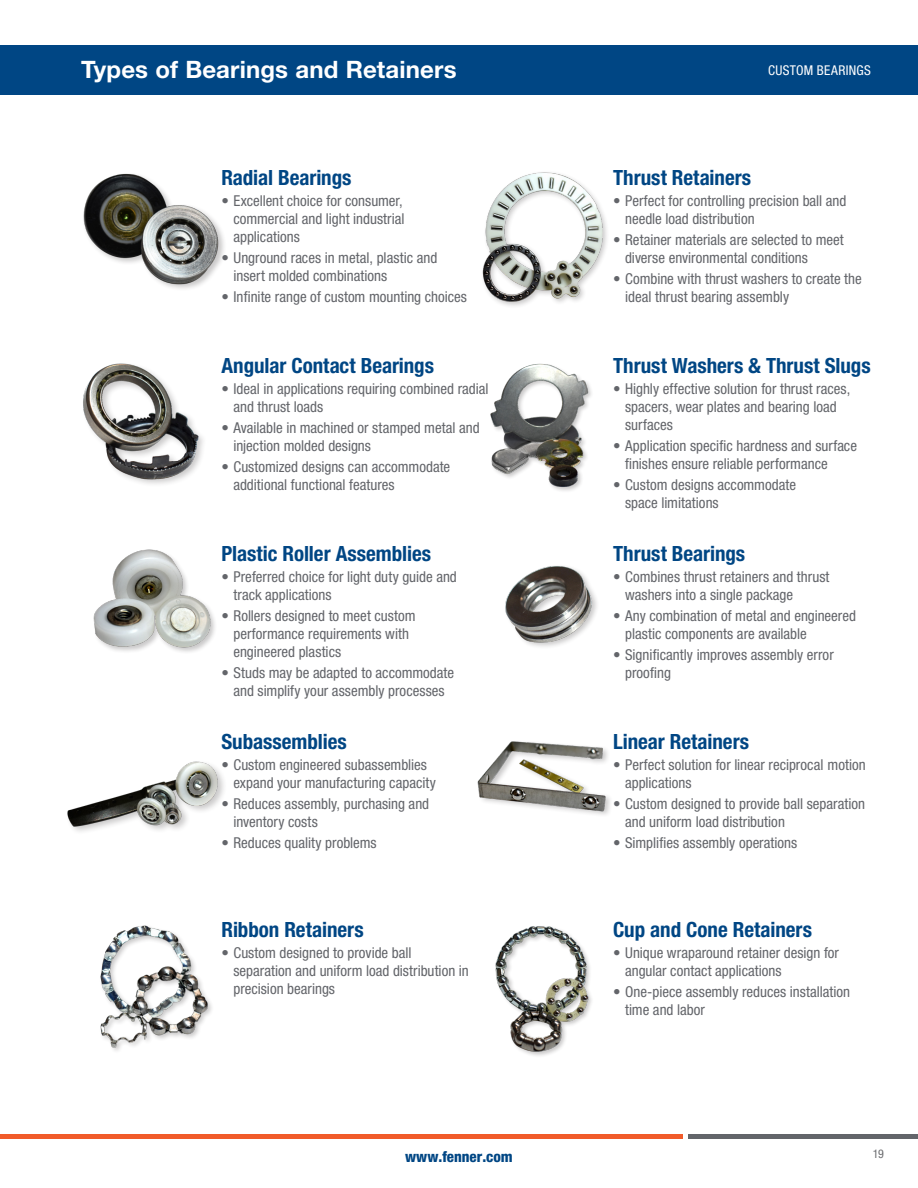
<style>
.page{position:relative;width:918px;height:1188px;background:#fff}
.page>*{position:absolute;margin:0;border:0;box-sizing:border-box;transform-origin:0 0}
.t1{font:700 24px "Helvetica Neue LT Std";letter-spacing:.005em;color:#fff}
.t2{font:700 condensed 21px "Helvetica Neue LT Std";color:#004684}
.t3{font:condensed 15px/18px "Helvetica Neue LT Std";color:#63656a}
.t4{font:800 condensed 15px "Helvetica Neue LT Std";color:#004684}
.t5{font:condensed 13.5px "Helvetica Neue LT Std";letter-spacing:.02em;color:#fff}
.t6{font:condensed 12px "Helvetica Neue LT Std";color:#6c6d70}
</style>
<div class="page">
<div style="left:0;top:45px;width:918px;height:49px;background:#004684"></div>
<hr style="left:688px;top:1134px;width:230px;height:4px;background:#63656a">
<hr style="left:0;top:1134px;width:683px;height:4px;background:#f15b2a">
<div style="left:481px;top:171px;width:129px;height:138px;background:#231f20;opacity:.24"></div>
<img style="left:481px;top:171px;width:125px;height:131px">
<img style="left:490px;top:363px;width:102px;height:128px">
<img style="left:505px;top:566px;width:92px;height:81px">
<img style="left:477px;top:741px;width:133px;height:74px">
<img style="left:495px;top:926px;width:97px;height:129px">
<div style="left:82px;top:172px;width:145px;height:120px;background:#231f20;opacity:.24"></div>
<img style="left:82px;top:172px;width:138px;height:115px">
<img style="left:83px;top:363px;width:119px;height:121px">
<div style="left:92px;top:549px;width:126px;height:105px;background:#231f20;opacity:.24"></div>
<img style="left:92px;top:549px;width:121px;height:101px">
<div style="left:65px;top:760px;width:162px;height:75px;background:#231f20;opacity:.24"></div>
<img style="left:65px;top:760px;width:155px;height:71px">
<img style="left:100px;top:925px;width:109px;height:123px">
<p class="t1" style="left:81px;top:55px;width:377px">Types of Bearings and Retainers</p>
<p class="t5" style="left:768px;top:63px;width:104px">CUSTOM BEARINGS</p>
<p class="t2" style="left:221px;top:165px;width:132px">Radial Bearings</p>
<p class="t3" style="left:233px;top:192px;width:173px;text-align:justify;text-indent:-12px">• Excellent choice for consumer, commercial and light industrial applications</p>
<p class="t3" style="left:233px;top:249px;width:205px;text-indent:-12px">• Unground races in metal, plastic and insert molded combinations</p>
<p class="t3" style="left:221px;top:288px;width:247px">• Infinite range of custom mounting choices</p>
<p class="t2" style="left:221px;top:353px;width:214px">Angular Contact Bearings</p>
<p class="t3" style="left:233px;top:380px;width:257px;text-indent:-12px">• Ideal in applications requiring combined radial and thrust loads</p>
<p class="t3" style="left:233px;top:419px;width:248px;text-indent:-12px">• Available in machined or stamped metal and injection molded designs</p>
<p class="t3" style="left:233px;top:458px;width:218px;text-indent:-12px">• Customized designs can accommodate additional functional features</p>
<p class="t2" style="left:221px;top:541px;width:211px">Plastic Roller Assemblies</p>
<p class="t3" style="left:233px;top:568px;width:225px;text-indent:-12px">• Preferred choice for light duty guide and track applications</p>
<p class="t3" style="left:233px;top:607px;width:184px;text-indent:-12px">• Rollers designed to meet custom performance requirements with engineered plastics</p>
<p class="t3" style="left:221px;top:664px;width:234px;text-align:center">• Studs may be adapted to accommodate and simplify your assembly processes</p>
<p class="t2" style="left:221px;top:729px;width:127px">Subassemblies</p>
<p class="t3" style="left:233px;top:756px;width:204px;text-indent:-12px">• Custom engineered subassemblies expand your manufacturing capacity</p>
<p class="t3" style="left:233px;top:795px;width:197px;text-indent:-12px">• Reduces assembly, purchasing and inventory costs</p>
<p class="t3" style="left:221px;top:834px;width:157px">• Reduces quality problems</p>
<p class="t2" style="left:221px;top:917px;width:144px">Ribbon Retainers</p>
<p class="t3" style="left:233px;top:944px;width:237px;text-indent:-12px">• Custom designed to provide ball separation and uniform load distribution in precision bearings</p>
<p class="t2" style="left:613px;top:165px;width:140px">Thrust Retainers</p>
<p class="t3" style="left:625px;top:192px;width:223px;text-indent:-12px">• Perfect for controlling precision ball and needle load distribution</p>
<p class="t3" style="left:625px;top:231px;width:220px;text-indent:-12px">• Retainer materials are selected to meet diverse environmental conditions</p>
<p class="t3" style="left:625px;top:270px;width:238px;text-indent:-12px">• Combine with thrust washers to create the ideal thrust bearing assembly</p>
<p class="t2" style="left:613px;top:353px;width:259px">Thrust Washers &amp; Thrust Slugs</p>
<p class="t3" style="left:625px;top:380px;width:227px;text-indent:-12px">• Highly effective solution for thrust races, spacers, wear plates and bearing load surfaces</p>
<p class="t3" style="left:625px;top:437px;width:233px;text-indent:-12px">• Application specific hardness and surface finishes ensure reliable performance</p>
<p class="t3" style="left:625px;top:476px;width:172px;text-indent:-12px">• Custom designs accommodate space limitations</p>
<p class="t2" style="left:613px;top:541px;width:134px">Thrust Bearings</p>
<p class="t3" style="left:625px;top:568px;width:206px;text-indent:-12px">• Combines thrust retainers and thrust washers into a single package</p>
<p class="t3" style="left:625px;top:607px;width:232px;text-indent:-12px">• Any combination of metal and engineered plastic components are available</p>
<p class="t3" style="left:625px;top:646px;width:210px;text-indent:-12px">• Significantly improves assembly error proofing</p>
<p class="t2" style="left:613px;top:729px;width:138px">Linear Retainers</p>
<p class="t3" style="left:625px;top:756px;width:242px;text-indent:-12px">• Perfect solution for linear reciprocal motion applications</p>
<p class="t3" style="left:625px;top:795px;width:242px;text-indent:-12px">• Custom designed to provide ball separation and uniform load distribution</p>
<p class="t3" style="left:613px;top:834px;width:186px">• Simplifies assembly operations</p>
<p class="t2" style="left:613px;top:917px;width:201px">Cup and Cone Retainers</p>
<p class="t3" style="left:625px;top:944px;width:215px;text-indent:-12px">• Unique wraparound retainer design for angular contact applications</p>
<p class="t3" style="left:625px;top:983px;width:227px;text-indent:-12px">• One-piece assembly reduces installation time and labor</p>
<p class="t4" style="left:405px;top:1147px;width:109px">www.fenner.com</p>
<p class="t6" style="left:873px;top:1146px;width:13px">19</p>
</div>
